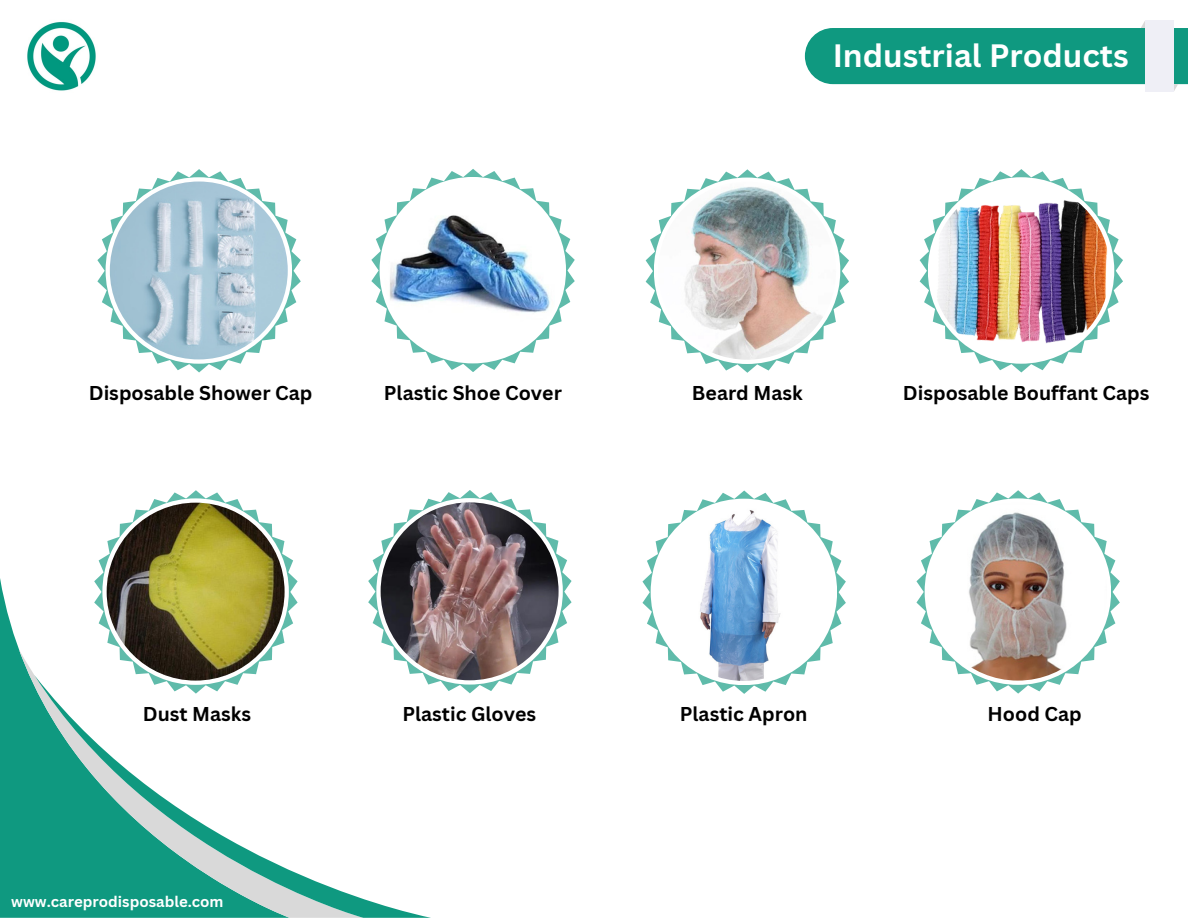
<style>
.page{position:relative;width:1188px;height:918px;background:#fff}
.page>*{position:absolute;margin:0;border:0;box-sizing:border-box;transform-origin:0 0}
.t1{font:700 31.5px "Canva Sans";color:#fff}
.t2{font:700 19.5px "Canva Sans";color:#000}
.t3{font:700 15px "Canva Sans";color:#fff}
</style>
<div class="page">
<svg style="left:0;top:578px;width:19px;height:340px;fill:#0f9980"></svg>
<svg style="left:19px;top:649px;width:15px;height:269px;fill:#0f9980"></svg>
<svg style="left:34px;top:675px;width:397px;height:243px"></svg>
<svg style="left:805px;top:21px;width:383px;height:70px"></svg>
<div style="left:1145px;top:20px;width:29px;height:72px;background:#efeff6"></div>
<svg style="left:97px;top:169px;width:204px;height:203px"></svg>
<svg style="left:106px;top:177px;width:186px;height:187px"></svg>
<img style="left:110px;top:182px;width:178px;height:177px;border-radius:50%">
<svg style="left:371px;top:169px;width:204px;height:203px"></svg>
<div style="left:380px;top:177px;width:186px;height:186px;background:#fff;border-radius:50%"></div>
<img style="left:384px;top:181px;width:178px;height:178px;border-radius:50%">
<svg style="left:646px;top:169px;width:203px;height:204px"></svg>
<div style="left:654px;top:178px;width:186px;height:186px;background:#fff;border-radius:50%"></div>
<img style="left:658px;top:182px;width:178px;height:178px;border-radius:50%">
<svg style="left:920px;top:169px;width:203px;height:203px"></svg>
<div style="left:928px;top:177px;width:186px;height:187px;background:#fff;border-radius:50%"></div>
<img style="left:932px;top:182px;width:178px;height:177px;border-radius:50%">
<svg style="left:94px;top:490px;width:204px;height:204px"></svg>
<svg style="left:102px;top:498px;width:187px;height:187px"></svg>
<img style="left:107px;top:503px;width:178px;height:178px;border-radius:50%">
<svg style="left:368px;top:490px;width:204px;height:203px"></svg>
<svg style="left:376px;top:498px;width:187px;height:187px"></svg>
<img style="left:381px;top:502px;width:178px;height:178px;border-radius:50%">
<svg style="left:642px;top:491px;width:204px;height:203px"></svg>
<div style="left:651px;top:499px;width:186px;height:186px;background:#fff;border-radius:50%"></div>
<img style="left:655px;top:503px;width:178px;height:178px;border-radius:50%">
<svg style="left:916px;top:490px;width:204px;height:204px"></svg>
<div style="left:925px;top:498px;width:186px;height:187px;background:#fff;border-radius:50%"></div>
<img style="left:929px;top:503px;width:178px;height:178px;border-radius:50%">
<img style="left:27px;top:21px;width:69px;height:70px">
<p class="t1" style="left:833px;top:33px;width:298px">Industrial Products</p>
<p class="t2" style="left:89px;top:379px;width:225px">Disposable Shower Cap</p>
<p class="t2" style="left:384px;top:379px;width:179px">Plastic Shoe Cover</p>
<p class="t2" style="left:692px;top:379px;width:112px">Beard Mask</p>
<h2 class="t2" style="left:903px;top:379px;width:248px">Disposable Bouffant Caps</h2>
<p class="t2" style="left:143px;top:700px;width:110px">Dust Masks</p>
<h2 class="t2" style="left:402px;top:700px;width:135px">Plastic Gloves</h2>
<p class="t2" style="left:680px;top:700px;width:129px">Plastic Apron</p>
<h2 class="t2" style="left:988px;top:700px;width:96px">Hood Cap</h2>
<h1 class="t3" style="left:11px;top:891px;width:214px">www.careprodisposable.com</h1>
</div>
